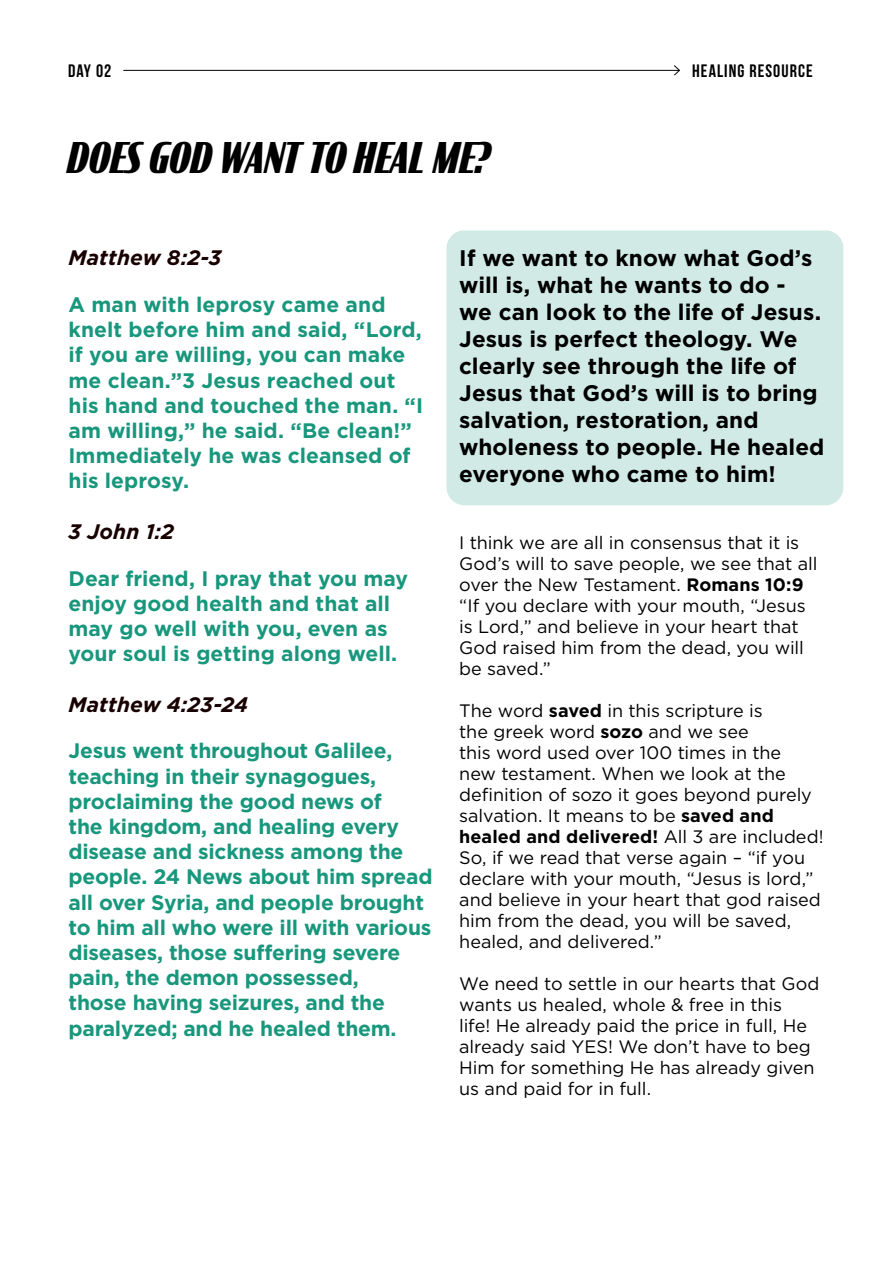
<style>
.page{position:relative;width:893px;height:1263px;background:#fff}
.page>*{position:absolute;margin:0;border:0;box-sizing:border-box;transform-origin:0 0}
.t1{font:italic 900 42px "Condor Comp";letter-spacing:.01em;color:#000}
.t2{font:700 22.5px/27px "Gotham";color:#000}
.t3{font:700 21px/25.2px "Gotham";letter-spacing:-.01em;color:#18977d}
.t4{font:italic 700 21px "Gotham";color:#180000}
.t5{font:18px/21px "Gotham";letter-spacing:-.005em;color:#000}
.t6{font:700 18px "Bebas Neue";letter-spacing:.06em;color:#000}
.s1{font-weight:700}
</style>
<div class="page">
<hr style="left:123px;top:70px;width:556px;height:1px;background:#000">
<svg style="left:673px;top:65px;width:7px;height:11px"></svg>
<div style="left:446px;top:230px;width:397px;height:275px;background:#d1eae5;border-radius:18px"></div>
<p class="t6" style="left:68px;top:61px;width:45px">DAY 02</p>
<p class="t6" style="left:692px;top:61px;width:122px">HEALING RESOURCE</p>
<h1 class="t1" style="left:69px;top:131px;width:424px">DOES GOD WANT TO HEAL ME?</h1>
<p class="t4" style="left:69px;top:245px;width:155px">Matthew 8:2-3</p>
<p class="t3" style="left:69px;top:292px;width:356px">A man with leprosy came and knelt before him and said, “Lord, if you are willing, you can make me clean.”3 Jesus reached out his hand and touched the man. “I am willing,” he said. “Be clean!”<br>Immediately he was cleansed of his leprosy.</p>
<p class="t4" style="left:69px;top:519px;width:107px">3 John 1:2</p>
<p class="t3" style="left:69px;top:565px;width:341px">Dear friend, I pray that you may enjoy good health and that all may go well with you, even as your soul is getting along well.</p>
<p class="t4" style="left:69px;top:691px;width:181px">Matthew 4:23-24</p>
<p class="t3" style="left:69px;top:738px;width:366px">Jesus went throughout Galilee, teaching in their synagogues, proclaiming the good news of<br>the kingdom, and healing every disease and sickness among the people. 24 News about him spread all over Syria, and people brought to him all who were ill with various diseases, those suffering severe pain, the demon possessed,<br>those having seizures, and the paralyzed; and he healed them.</p>
<p class="t2" style="left:459px;top:245px;width:367px">If we want to know what God’s will is, what he wants to do -<br>we can look to the life of Jesus.<br>Jesus is perfect theology. We clearly see through the life of<br>Jesus that God’s will is to bring salvation, restoration, and wholeness to people. He healed everyone who came to him!</p>
<p class="t5" style="left:459px;top:532px;width:360px">I think we are all in consensus that it is God’s will to save people, we see that all over the New Testament. <span class="s1">Romans 10:9 </span>“If you declare with your mouth, “Jesus is Lord,” and believe in your heart that God raised him from the dead, you will be saved.”</p>
<p class="t5" style="left:459px;top:700px;width:366px">The word <span class="s1">saved</span> in this scripture is<br>the greek word <span class="s1">sozo</span> and we see<br>this word used over 100 times in the<br>new testament. When we look at the definition of sozo it goes beyond purely salvation. It means to be <span class="s1">saved and healed and delivered!</span> All 3 are included!<br>So, if we read that verse again – “if you declare with your mouth, “Jesus is lord,” and believe in your heart that god raised him from the dead, you will be saved, healed, and delivered.”</p>
<p class="t5" style="left:459px;top:973px;width:362px">We need to settle in our hearts that God wants us healed, whole &amp; free in this<br>life! He already paid the price in full, He already said YES! We don’t have to beg Him for something He has already given us and paid for in full.</p>
</div>
